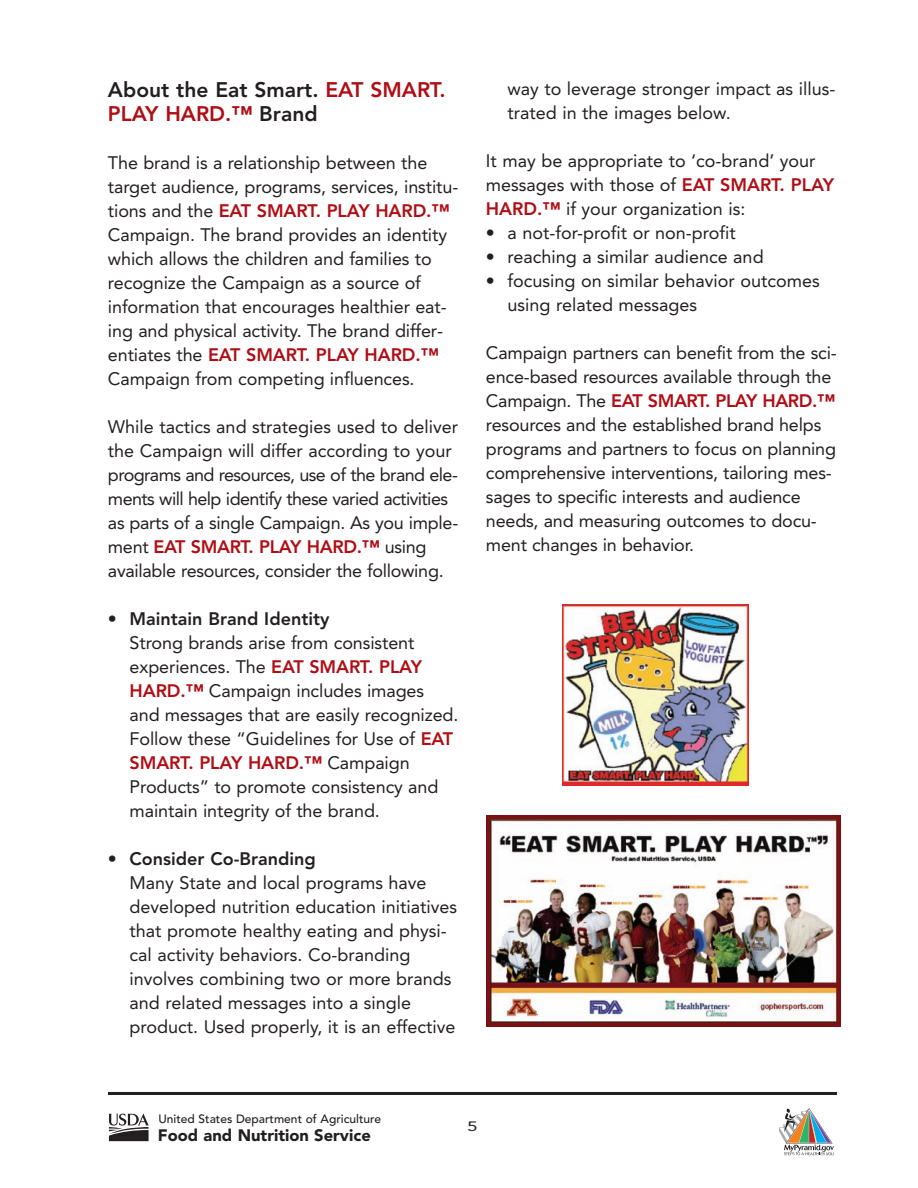
<style>
.page{position:relative;width:918px;height:1188px;background:#fff}
.page>*{position:absolute;margin:0;border:0;box-sizing:border-box;transform-origin:0 0}
.t1{font:800 21px/24px "Avenir";color:#231f20}
.t2{font:18px/24px "Avenir";letter-spacing:-.005em;color:#231f20}
.t3{font:800 18px "Avenir";color:#231f20}
.t4{font:900 16.5px "Avenir";color:#231f20}
.t5{font:13.5px "Avenir";color:#231f20;scale:1.4 1}
.t6{font:500 12px "Avenir";color:#231f20}
.s1{color:#b00d15}
.s2{font-weight:800;color:#b00d15}
</style>
<div class="page">
<img style="left:562px;top:604px;width:186px;height:182px">
<svg style="left:109px;top:1113px;width:40px;height:28px"></svg>
<svg style="left:779px;top:1108px;width:55px;height:48px"></svg>
<hr style="left:108px;top:1092px;width:729px;height:3px;background:#231f20">
<img style="left:486px;top:815px;width:354px;height:212px">
<p class="t1" style="left:108px;top:79px;width:339px">About the Eat Smart. <span class="s1">EAT SMART.<br>PLAY HARD.™</span> Brand</p>
<p class="t2" style="left:108px;top:152px;width:352px">The brand is a relationship between the target audience, programs, services, institu&shy;tions and the <span class="s2">EAT SMART. PLAY HARD.™ </span>Campaign. The brand provides an identity which allows the children and families to recognize the Campaign as a source of information that encourages healthier eat&shy;ing and physical activity. The brand differ&shy;entiates the <span class="s2">EAT SMART. PLAY HARD.™ </span>Campaign from competing influences.</p>
<p class="t2" style="left:108px;top:416px;width:352px">While tactics and strategies used to deliver the Campaign will differ according to your programs and resources, use of the brand ele&shy;ments will help identify these varied activities as parts of a single Campaign. As you imple&shy;ment <span class="s2">EAT SMART. PLAY HARD.™</span> using available resources, consider the following.</p>
<p class="t3" style="left:108px;top:611px;width:223px">• Maintain Brand Identity</p>
<p class="t2" style="left:130px;top:632px;width:330px">Strong brands arise from consistent experiences. The <span class="s2">EAT SMART. PLAY HARD.™</span> Campaign includes images and messages that are easily recognized.<br>Follow these “Guidelines for Use of <span class="s2">EAT SMART. PLAY HARD.™</span> Campaign Products” to promote consistency and maintain integrity of the brand.</p>
<p class="t3" style="left:108px;top:851px;width:209px">• Consider Co-Branding</p>
<p class="t2" style="left:130px;top:872px;width:329px">Many State and local programs have developed nutrition education initiatives that promote healthy eating and physi&shy;cal activity behaviors. Co-branding involves combining two or more brands and related messages into a single product. Used properly, it is an effective</p>
<p class="t2" style="left:508px;top:78px;width:329px">way to leverage stronger impact as illus&shy;trated in the images below.</p>
<p class="t2" style="left:486px;top:150px;width:350px">It may be appropriate to ‘co-brand’ your messages with those of <span class="s2">EAT SMART. PLAY<br>HARD.™</span> if your organization is:</p>
<p class="t2" style="left:486px;top:222px;width:252px">• a not-for-profit or non-profit</p>
<p class="t2" style="left:486px;top:246px;width:279px">• reaching a similar audience and</p>
<p class="t2" style="left:508px;top:270px;width:314px;text-indent:-22px">• focusing on similar behavior outcomes using related messages</p>
<p class="t2" style="left:486px;top:342px;width:352px">Campaign partners can benefit from the sci&shy;ence-based resources available through the Campaign. The <span class="s2">EAT SMART. PLAY HARD.™ </span>resources and the established brand helps programs and partners to focus on planning comprehensive interventions, tailoring mes&shy;sages to specific interests and audience needs, and measuring outcomes to docu&shy;ment changes in behavior.</p>
<p class="t6" style="left:159px;top:1114px;width:224px">United States Department of Agriculture</p>
<p class="t4" style="left:158px;top:1128px;width:214px">Food and Nutrition Service</p>
<p class="t5" style="left:467px;top:1121px;width:9px">5</p>
</div>
